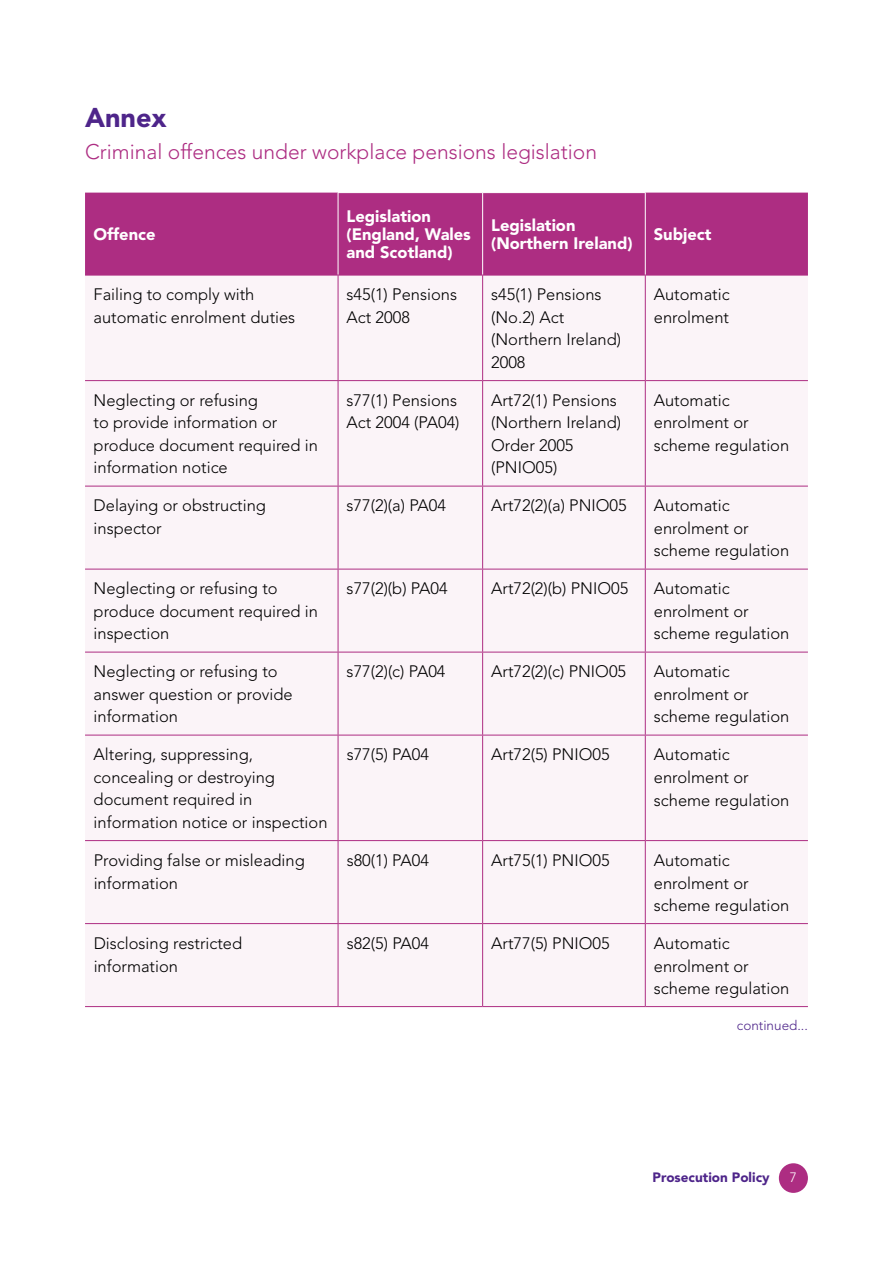
<style>
.page{position:relative;width:893px;height:1263px;background:#fff}
.page>*{position:absolute;margin:0;border:0;box-sizing:border-box;transform-origin:0 0}
.t1{font:900 27px "Avenir LT Std";color:#4e258a}
.t2{font:300 21px "Avenir LT Std";color:#ad2d82}
.t3{font:300 16.5px/22.5px "Avenir LT Std";color:#000}
.t4{font:900 16.5px/18px "Avenir LT Std";color:#fff}
.t5{font:900 13.5px "Avenir LT Std";color:#4e258a}
.t6{font:300 13.5px "Avenir LT Std";color:#4e258a}
.t7{font:300 13.5px "Avenir LT Std";color:#fff}
</style>
<div class="page">
<div style="left:779px;top:1163px;width:29px;height:30px;background:#ad2d82;border-radius:50%"></div>
<div style="left:85px;top:193px;width:723px;height:82px;background:#ad2d82"></div>
<div style="left:85px;top:276px;width:723px;height:730px;background:#fbf4f8"></div>
<hr style="left:338px;top:193px;width:1px;height:82px;background:#fff">
<hr style="left:482px;top:193px;width:1px;height:82px;background:#fff">
<hr style="left:645px;top:193px;width:1px;height:82px;background:#fff">
<hr style="left:85px;top:275px;width:253px;height:1px;background:#ad2d82">
<hr style="left:338px;top:275px;width:145px;height:1px;background:#ad2d82">
<hr style="left:483px;top:275px;width:162px;height:1px;background:#ad2d82">
<hr style="left:645px;top:275px;width:163px;height:1px;background:#ad2d82">
<hr style="left:338px;top:275px;width:1px;height:105px;background:#ad2d82">
<hr style="left:482px;top:275px;width:1px;height:105px;background:#ad2d82">
<hr style="left:645px;top:275px;width:1px;height:105px;background:#ad2d82">
<hr style="left:85px;top:380px;width:253px;height:1px;background:#ad2d82">
<hr style="left:338px;top:380px;width:145px;height:1px;background:#ad2d82">
<hr style="left:338px;top:381px;width:1px;height:105px;background:#ad2d82">
<hr style="left:483px;top:380px;width:162px;height:1px;background:#ad2d82">
<hr style="left:482px;top:381px;width:1px;height:105px;background:#ad2d82">
<hr style="left:645px;top:380px;width:163px;height:1px;background:#ad2d82">
<hr style="left:645px;top:381px;width:1px;height:105px;background:#ad2d82">
<hr style="left:85px;top:486px;width:253px;height:1px;background:#ad2d82">
<hr style="left:338px;top:486px;width:145px;height:1px;background:#ad2d82">
<hr style="left:338px;top:486px;width:1px;height:83px;background:#ad2d82">
<hr style="left:483px;top:486px;width:162px;height:1px;background:#ad2d82">
<hr style="left:482px;top:486px;width:1px;height:83px;background:#ad2d82">
<hr style="left:645px;top:486px;width:163px;height:1px;background:#ad2d82">
<hr style="left:645px;top:486px;width:1px;height:83px;background:#ad2d82">
<hr style="left:85px;top:569px;width:253px;height:1px;background:#ad2d82">
<hr style="left:338px;top:569px;width:145px;height:1px;background:#ad2d82">
<hr style="left:338px;top:569px;width:1px;height:83px;background:#ad2d82">
<hr style="left:483px;top:569px;width:162px;height:1px;background:#ad2d82">
<hr style="left:482px;top:569px;width:1px;height:83px;background:#ad2d82">
<hr style="left:645px;top:569px;width:163px;height:1px;background:#ad2d82">
<hr style="left:645px;top:569px;width:1px;height:83px;background:#ad2d82">
<hr style="left:85px;top:652px;width:253px;height:1px;background:#ad2d82">
<hr style="left:338px;top:652px;width:145px;height:1px;background:#ad2d82">
<hr style="left:338px;top:652px;width:1px;height:83px;background:#ad2d82">
<hr style="left:483px;top:652px;width:162px;height:1px;background:#ad2d82">
<hr style="left:482px;top:652px;width:1px;height:83px;background:#ad2d82">
<hr style="left:645px;top:652px;width:163px;height:1px;background:#ad2d82">
<hr style="left:645px;top:652px;width:1px;height:83px;background:#ad2d82">
<hr style="left:85px;top:735px;width:253px;height:1px;background:#ad2d82">
<hr style="left:338px;top:735px;width:145px;height:1px;background:#ad2d82">
<hr style="left:338px;top:735px;width:1px;height:105px;background:#ad2d82">
<hr style="left:483px;top:735px;width:162px;height:1px;background:#ad2d82">
<hr style="left:482px;top:735px;width:1px;height:105px;background:#ad2d82">
<hr style="left:645px;top:735px;width:163px;height:1px;background:#ad2d82">
<hr style="left:645px;top:735px;width:1px;height:105px;background:#ad2d82">
<hr style="left:85px;top:840px;width:253px;height:1px;background:#ad2d82">
<hr style="left:338px;top:840px;width:145px;height:1px;background:#ad2d82">
<hr style="left:338px;top:841px;width:1px;height:82px;background:#ad2d82">
<hr style="left:483px;top:840px;width:162px;height:1px;background:#ad2d82">
<hr style="left:482px;top:841px;width:1px;height:82px;background:#ad2d82">
<hr style="left:645px;top:840px;width:163px;height:1px;background:#ad2d82">
<hr style="left:645px;top:841px;width:1px;height:82px;background:#ad2d82">
<hr style="left:85px;top:923px;width:253px;height:1px;background:#ad2d82">
<hr style="left:338px;top:923px;width:145px;height:1px;background:#ad2d82">
<hr style="left:338px;top:924px;width:1px;height:82px;background:#ad2d82">
<hr style="left:483px;top:923px;width:162px;height:1px;background:#ad2d82">
<hr style="left:482px;top:924px;width:1px;height:82px;background:#ad2d82">
<hr style="left:645px;top:923px;width:163px;height:1px;background:#ad2d82">
<hr style="left:645px;top:924px;width:1px;height:82px;background:#ad2d82">
<hr style="left:85px;top:1006px;width:253px;height:1px;background:#ad2d82">
<hr style="left:338px;top:1006px;width:145px;height:1px;background:#ad2d82">
<hr style="left:483px;top:1006px;width:162px;height:1px;background:#ad2d82">
<hr style="left:645px;top:1006px;width:163px;height:1px;background:#ad2d82">
<h2 class="t1" style="left:85px;top:101px;width:83px">Annex</h2>
<p class="t2" style="left:85px;top:139px;width:513px">Criminal offences under workplace pensions legislation</p>
<p class="t4" style="left:94px;top:225px;width:64px">Offence</p>
<p class="t4" style="left:347px;top:207px;width:126px">Legislation (England, Wales and Scotland)</p>
<p class="t4" style="left:491px;top:216px;width:143px">Legislation (Northern Ireland)</p>
<p class="t4" style="left:654px;top:225px;width:59px">Subject</p>
<p class="t3" style="left:94px;top:283px;width:203px">Failing to comply with automatic enrolment duties</p>
<p class="t3" style="left:347px;top:283px;width:112px">s45(1) Pensions<br>Act 2008</p>
<p class="t3" style="left:491px;top:283px;width:131px">s45(1) Pensions (No.2) Act (Northern Ireland)<br>2008</p>
<p class="t3" style="left:654px;top:283px;width:77px">Automatic enrolment</p>
<p class="t3" style="left:94px;top:389px;width:226px">Neglecting or refusing<br>to provide information or produce document required in information notice</p>
<p class="t3" style="left:347px;top:389px;width:114px">s77(1) Pensions<br>Act 2004 (PA04)</p>
<p class="t3" style="left:491px;top:389px;width:131px">Art72(1) Pensions (Northern Ireland)<br>Order 2005 (PNIO05)</p>
<p class="t3" style="left:654px;top:389px;width:137px">Automatic enrolment or scheme regulation</p>
<p class="t3" style="left:94px;top:494px;width:174px">Delaying or obstructing inspector</p>
<p class="t3" style="left:347px;top:494px;width:101px">s77(2)(a) PA04</p>
<p class="t3" style="left:491px;top:494px;width:137px">Art72(2)(a) PNIO05</p>
<p class="t3" style="left:654px;top:494px;width:137px">Automatic enrolment or scheme regulation</p>
<p class="t3" style="left:94px;top:577px;width:226px">Neglecting or refusing to produce document required in inspection</p>
<p class="t3" style="left:347px;top:577px;width:103px">s77(2)(b) PA04</p>
<p class="t3" style="left:491px;top:577px;width:139px">Art72(2)(b) PNIO05</p>
<p class="t3" style="left:654px;top:577px;width:137px">Automatic enrolment or scheme regulation</p>
<p class="t3" style="left:94px;top:660px;width:201px">Neglecting or refusing to answer question or provide information</p>
<p class="t3" style="left:347px;top:661px;width:100px">s77(2)(c) PA04</p>
<p class="t3" style="left:491px;top:661px;width:136px">Art72(2)(c) PNIO05</p>
<p class="t3" style="left:654px;top:661px;width:137px">Automatic enrolment or scheme regulation</p>
<p class="t3" style="left:94px;top:744px;width:235px">Altering, suppressing, concealing or destroying document required in information notice or inspection</p>
<p class="t3" style="left:347px;top:744px;width:84px">s77(5) PA04</p>
<p class="t3" style="left:491px;top:744px;width:120px">Art72(5) PNIO05</p>
<p class="t3" style="left:654px;top:744px;width:137px">Automatic enrolment or scheme regulation</p>
<p class="t3" style="left:94px;top:849px;width:213px">Providing false or misleading information</p>
<p class="t3" style="left:347px;top:849px;width:84px">s80(1) PA04</p>
<p class="t3" style="left:491px;top:849px;width:120px">Art75(1) PNIO05</p>
<p class="t3" style="left:654px;top:849px;width:137px">Automatic enrolment or scheme regulation</p>
<p class="t3" style="left:94px;top:932px;width:150px">Disclosing restricted information</p>
<p class="t3" style="left:347px;top:932px;width:84px">s82(5) PA04</p>
<p class="t3" style="left:491px;top:932px;width:120px">Art77(5) PNIO05</p>
<p class="t3" style="left:654px;top:932px;width:137px">Automatic enrolment or scheme regulation</p>
<p class="t6" style="left:737px;top:1017px;width:73px">continued...</p>
<p class="t5" style="left:653px;top:1169px;width:119px">Prosecution Policy</p>
<p class="t7" style="left:790px;top:1170px;width:9px">7</p>
</div>
